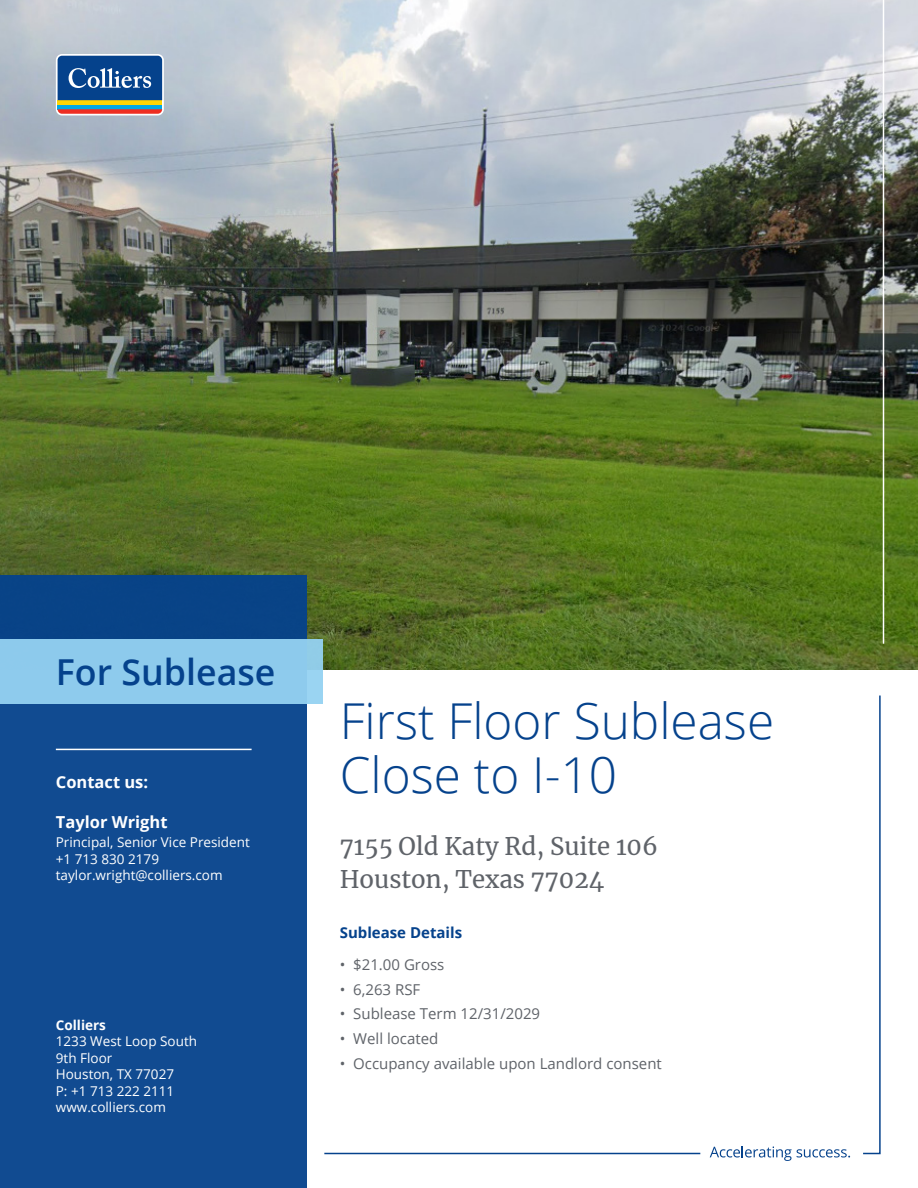
<style>
.page{position:relative;width:918px;height:1188px;background:#fff}
.page>*{position:absolute;margin:0;border:0;box-sizing:border-box;transform-origin:0 0}
.Header_1{font:300 49.5px/54px "Open Sans";color:#05428c}
.t1{font:600 35.7px "Open Sans";color:#05428c}
.Callout{font:24px "Merriweather";color:#5f6369}
.t2{font:700 16.5px "Open Sans";color:#fff}
.t3{font:15px "Open Sans";color:#5f6369}
.Subtitle{font:700 15px "Open Sans";color:#05428c}
.t4{font:13.5px "Open Sans";color:#fff}
.t5{font:700 13.5px "Open Sans";color:#fff}
</style>
<div class="page">
<img style="left:0;top:0;width:918px;height:670px">
<svg style="left:863px;top:695px;width:18px;height:460px"></svg>
<hr style="left:324px;top:1153px;width:376px;height:1px;background:#05428c">
<hr style="left:883px;top:0;width:1px;height:644px;background:#fff">
<div style="left:0;top:575px;width:307px;height:613px;background:#114b91"></div>
<svg style="left:56px;top:54px;width:108px;height:61px"></svg>
<hr style="left:58px;top:105px;width:104px;height:4px;background:#00a8e4">
<div style="left:58px;top:100px;width:104px;height:5px;background:#fed503"></div>
<svg style="left:58px;top:109px;width:104px;height:5px"></svg>
<svg style="left:58px;top:56px;width:104px;height:44px;background:#205698"></svg>
<svg style="left:710px;top:1146px;width:140px;height:15px"></svg>
<div style="left:0;top:639px;width:323px;height:64px;background:#8ecbed"></div>
<hr style="left:56px;top:749px;width:196px;height:1px;background:#fff">
<p class="t1" style="left:56px;top:647px;width:221px">For Sublease</p>
<p class="t2" style="left:56px;top:771px;width:94px">Contact us:</p>
<p class="t2" style="left:56px;top:810px;width:113px">Taylor Wright</p>
<p class="t4" style="left:56px;top:833px;width:195px">Principal, Senior Vice President</p>
<p class="t4" style="left:56px;top:850px;width:105px">+1 713 830 2179</p>
<p class="t4" style="left:56px;top:866px;width:168px">taylor.wright@colliers.com</p>
<p class="t5" style="left:56px;top:1015px;width:52px">Colliers</p>
<p class="t4" style="left:56px;top:1032px;width:143px">1233 West Loop South</p>
<p class="t4" style="left:56px;top:1049px;width:58px">9th Floor</p>
<p class="t4" style="left:56px;top:1065px;width:120px">Houston, TX 77027</p>
<p class="t4" style="left:56px;top:1082px;width:120px">P: +1 713 222 2111</p>
<p class="t4" style="left:56px;top:1098px;width:112px">www.colliers.com</p>
<p class="Header_1" style="left:340px;top:692px;width:436px">First Floor Sublease<br>Close to I-10</p>
<p class="Callout" style="left:340px;top:830px;width:320px">7155 Old Katy Rd, Suite 106</p>
<p class="Callout" style="left:340px;top:863px;width:266px">Houston, Texas 77024</p>
<p class="Subtitle" style="left:340px;top:922px;width:124px">Sublease Details</p>
<p class="t3" style="left:340px;top:954px;width:106px">• $21.00 Gross</p>
<p class="t3" style="left:340px;top:979px;width:82px">• 6,263 RSF</p>
<p class="t3" style="left:340px;top:1004px;width:202px">• Sublease Term 12/31/2029</p>
<p class="t3" style="left:340px;top:1028px;width:100px">• Well located</p>
<p class="t3" style="left:340px;top:1053px;width:324px">• Occupancy available upon Landlord consent</p>
</div>
